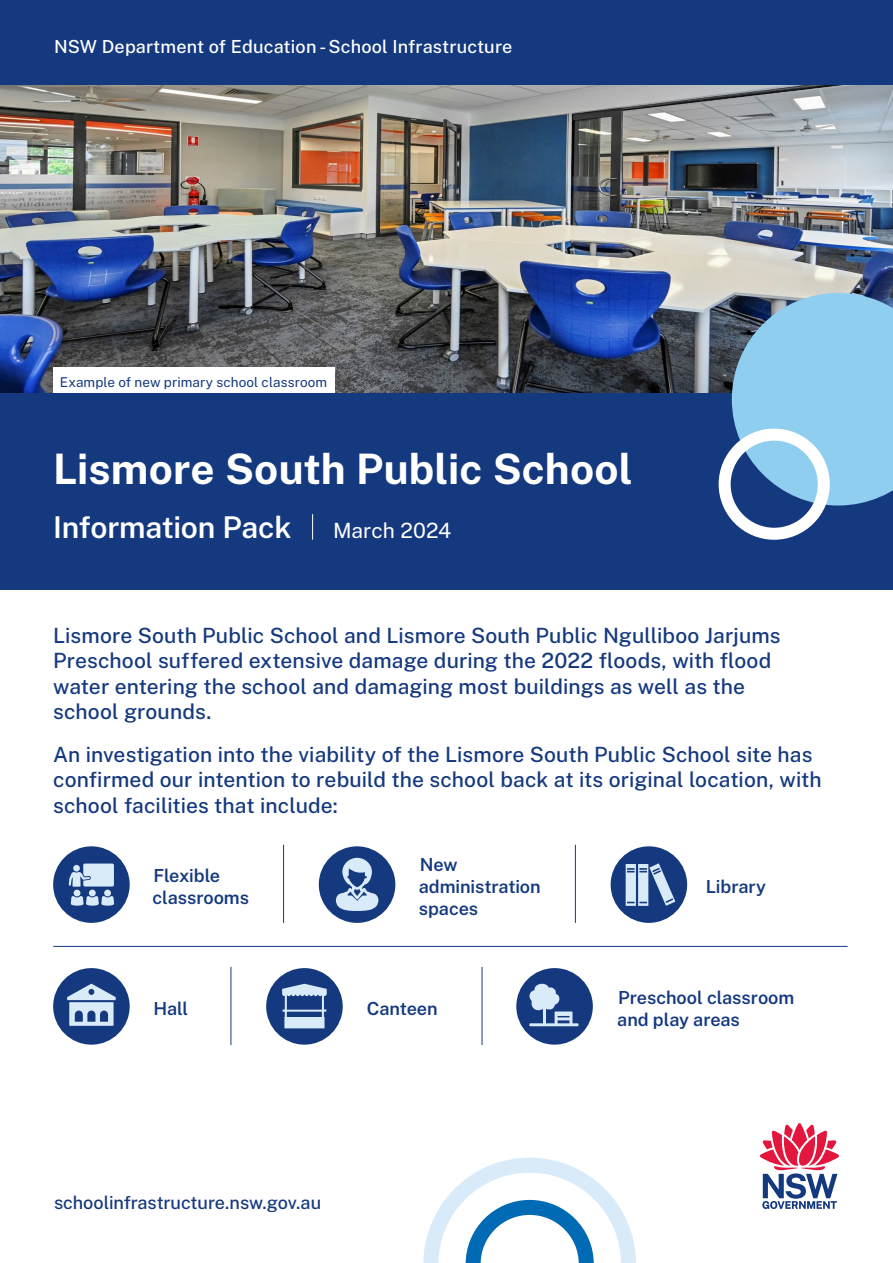
<style>
.page{position:relative;width:893px;height:1263px;background:#fff}
.page>*{position:absolute;margin:0;border:0;box-sizing:border-box;transform-origin:0 0}
.t1{font:700 42px "Public Sans";letter-spacing:.005em;color:#fff}
.t2{font:600 30px "Public Sans";letter-spacing:-.01em;color:#fff}
.t3{font:500 21px/25.5px "Public Sans";letter-spacing:.005em;color:#15397f}
.t4{font:21px "Public Sans";color:#fff}
.t5{font:600 18px/21.8px "Public Sans";letter-spacing:-.005em;color:#15397f}
.t6{font:500 18px "Public Sans";letter-spacing:.01em;color:#fff}
.t7{font:500 18px "Public Sans";letter-spacing:-.005em;color:#15397f}
.t8{font:13.5px "Public Sans";letter-spacing:.01em;color:#15397f}
</style>
<div class="page">
<img style="left:0;top:85px;width:893px;height:308px">
<div style="left:0;top:393px;width:893px;height:197px;background:#15397f"></div>
<hr style="left:283px;top:845px;width:1px;height:78px;background:#15397f">
<hr style="left:231px;top:967px;width:1px;height:78px;background:#15397f">
<hr style="left:575px;top:845px;width:1px;height:78px;background:#15397f">
<hr style="left:482px;top:967px;width:1px;height:78px;background:#15397f">
<hr style="left:53px;top:946px;width:795px;height:1px;background:#15397f">
<svg style="left:312px;top:514px;width:1px;height:26px"></svg>
<div style="left:53px;top:368px;width:282px;height:25px;background:#fff"></div>
<svg style="left:732px;top:293px;width:161px;height:212px;background:#84badd"></svg>
<div style="left:719px;top:429px;width:111px;height:111px;border:12px solid #fff;border-radius:50%"></div>
<div style="left:53px;top:846px;width:77px;height:77px;background:#15397f;border-radius:50%"></div>
<div style="left:74px;top:889px;width:6px;height:7px;background:#d9ebf9;border-radius:50%"></div>
<div style="left:89px;top:889px;width:7px;height:7px;background:#d9ebf9;border-radius:50%"></div>
<svg style="left:71px;top:896px;width:43px;height:10px"></svg>
<div style="left:104px;top:889px;width:7px;height:7px;background:#d9ebf9;border-radius:50%"></div>
<svg style="left:69px;top:863px;width:45px;height:24px"></svg>
<div style="left:611px;top:846px;width:76px;height:77px;background:#15397f;border-radius:50%"></div>
<svg style="left:626px;top:863px;width:49px;height:43px"></svg>
<div style="left:319px;top:846px;width:76px;height:77px;background:#15397f;border-radius:50%"></div>
<svg style="left:336px;top:858px;width:42px;height:53px"></svg>
<div style="left:53px;top:968px;width:77px;height:77px;background:#15397f;border-radius:50%"></div>
<svg style="left:67px;top:984px;width:49px;height:42px"></svg>
<div style="left:266px;top:968px;width:77px;height:77px;background:#15397f;border-radius:50%"></div>
<svg style="left:282px;top:984px;width:45px;height:44px"></svg>
<div style="left:516px;top:968px;width:77px;height:77px;background:#15397f;border-radius:50%"></div>
<svg style="left:529px;top:983px;width:49px;height:43px"></svg>
<svg style="left:760px;top:1123px;width:79px;height:86px"></svg>
<svg style="left:423px;top:1158px;width:213px;height:105px"></svg>
<div style="left:0;top:0;width:893px;height:85px;background:#15397f"></div>
<p class="t6" style="left:54px;top:35px;width:460px">NSW Department of Education - School Infrastructure</p>
<p class="t8" style="left:60px;top:373px;width:269px">Example of new primary school classroom</p>
<h1 class="t1" style="left:53px;top:441px;width:581px">Lismore South Public School</h1>
<h2 class="t2" style="left:53px;top:507px;width:240px">Information Pack</h2>
<p class="t4" style="left:333px;top:517px;width:120px">March 2024</p>
<p class="t3" style="left:53px;top:621px;width:729px">Lismore South Public School and Lismore South Public Ngulliboo Jarjums Preschool suffered extensive damage during the 2022 floods, with flood water entering the school and damaging most buildings as well as the school grounds.</p>
<p class="t3" style="left:53px;top:740px;width:770px">An investigation into the viability of the Lismore South Public School site has confirmed our intention to rebuild the school back at its original location, with school facilities that include:</p>
<p class="t5" style="left:152px;top:864px;width:98px">Flexible classrooms</p>
<p class="t5" style="left:153px;top:997px;width:36px">Hall</p>
<p class="t5" style="left:419px;top:853px;width:123px">New administration spaces</p>
<p class="t5" style="left:367px;top:997px;width:72px">Canteen</p>
<p class="t7" style="left:54px;top:1190px;width:269px">schoolinfrastructure.nsw.gov.au</p>
<p class="t5" style="left:706px;top:875px;width:62px">Library</p>
<p class="t5" style="left:617px;top:986px;width:179px">Preschool classroom and play areas</p>
</div>
